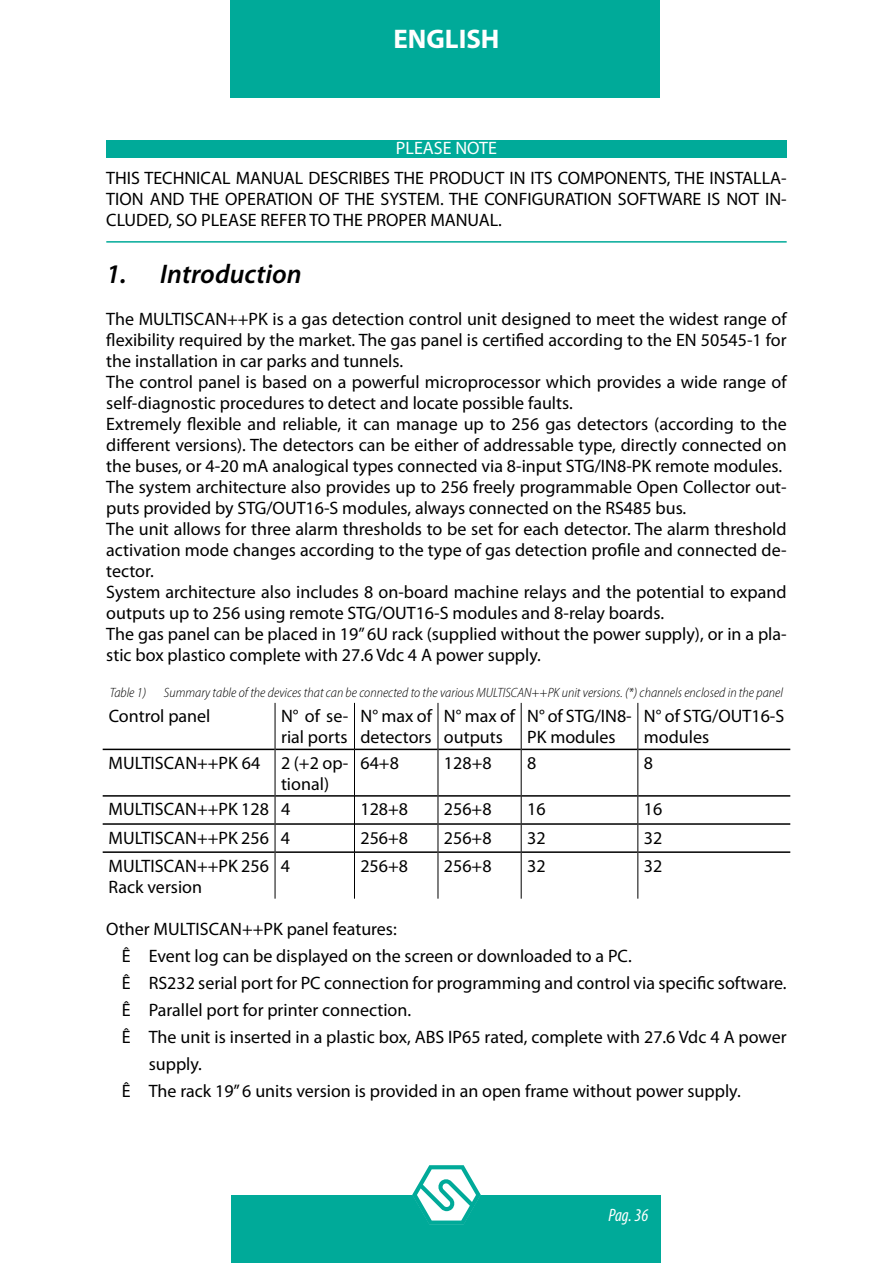
<style>
.page{position:relative;width:893px;height:1263px;background:#fff}
.page>*{position:absolute;margin:0;border:0;box-sizing:border-box;transform-origin:0 0}
.t1{font:italic 600 27px "Myriad Pro";color:#000}
.t2{font:700 27px "Myriad Pro";color:#fff}
.t3{font:18px/21px "Myriad Pro";color:#000}
.t4{font:18px "Myriad Pro";color:#fff}
.t5{font:italic condensed 18px "Myriad Pro";color:#fff}
.t6{font:italic 300 semi-condensed 13.5px "Myriad Pro";color:#000}
</style>
<div class="page">
<div style="left:232px;top:1195px;width:429px;height:68px;background:#0a9"></div>
<div style="left:230px;top:0;width:430px;height:98px;background:#0a9"></div>
<svg style="left:412px;top:1165px;width:69px;height:60px"></svg>
<hr style="left:103px;top:749px;width:172px;height:1px;background:#000">
<hr style="left:275px;top:749px;width:79px;height:1px;background:#000">
<hr style="left:355px;top:749px;width:83px;height:1px;background:#000">
<hr style="left:438px;top:749px;width:83px;height:1px;background:#000">
<hr style="left:522px;top:749px;width:115px;height:1px;background:#000">
<hr style="left:638px;top:749px;width:152px;height:1px;background:#000">
<hr style="left:103px;top:795px;width:172px;height:2px;background:#000">
<hr style="left:275px;top:795px;width:79px;height:2px;background:#000">
<hr style="left:355px;top:795px;width:83px;height:2px;background:#000">
<hr style="left:438px;top:795px;width:83px;height:2px;background:#000">
<hr style="left:522px;top:795px;width:115px;height:2px;background:#000">
<hr style="left:638px;top:795px;width:152px;height:2px;background:#000">
<hr style="left:103px;top:823px;width:172px;height:2px;background:#000">
<hr style="left:275px;top:823px;width:79px;height:2px;background:#000">
<hr style="left:355px;top:823px;width:83px;height:2px;background:#000">
<hr style="left:438px;top:823px;width:83px;height:2px;background:#000">
<hr style="left:522px;top:823px;width:115px;height:2px;background:#000">
<hr style="left:638px;top:823px;width:152px;height:2px;background:#000">
<hr style="left:103px;top:851px;width:172px;height:2px;background:#000">
<hr style="left:275px;top:851px;width:79px;height:2px;background:#000">
<hr style="left:355px;top:851px;width:83px;height:2px;background:#000">
<hr style="left:438px;top:851px;width:83px;height:2px;background:#000">
<hr style="left:522px;top:851px;width:115px;height:2px;background:#000">
<hr style="left:638px;top:851px;width:152px;height:2px;background:#000">
<hr style="left:275px;top:703px;width:1px;height:46px;background:#000">
<hr style="left:354px;top:703px;width:1px;height:46px;background:#000">
<hr style="left:438px;top:703px;width:1px;height:46px;background:#000">
<hr style="left:521px;top:703px;width:1px;height:46px;background:#000">
<hr style="left:637px;top:703px;width:1px;height:46px;background:#000">
<hr style="left:275px;top:749px;width:1px;height:47px;background:#000">
<hr style="left:354px;top:749px;width:1px;height:47px;background:#000">
<hr style="left:438px;top:749px;width:1px;height:47px;background:#000">
<hr style="left:521px;top:749px;width:1px;height:47px;background:#000">
<hr style="left:637px;top:749px;width:1px;height:47px;background:#000">
<svg style="left:275px;top:796px;width:1px;height:56px"></svg>
<svg style="left:354px;top:796px;width:1px;height:56px"></svg>
<svg style="left:438px;top:796px;width:1px;height:56px"></svg>
<svg style="left:521px;top:796px;width:1px;height:56px"></svg>
<svg style="left:637px;top:796px;width:1px;height:56px"></svg>
<hr style="left:275px;top:852px;width:1px;height:47px;background:#000">
<hr style="left:354px;top:852px;width:1px;height:47px;background:#000">
<hr style="left:438px;top:852px;width:1px;height:47px;background:#000">
<hr style="left:521px;top:852px;width:1px;height:47px;background:#000">
<hr style="left:637px;top:852px;width:1px;height:47px;background:#000">
<div style="left:106px;top:140px;width:681px;height:18px;background:#0a9"></div>
<hr style="left:106px;top:241px;width:681px;height:2px;background:#0a9">
<h1 class="t2" style="left:393px;top:22px;width:108px">ENGLISH</h1>
<p class="t4" style="left:396px;top:137px;width:103px">PLEASE NOTE</p>
<p class="t3" style="left:106px;top:167px;width:682px;text-align:justify">THIS TECHNICAL MANUAL DESCRIBES THE PRODUCT IN ITS COMPONENTS, THE INSTALLA-TION AND THE OPERATION OF THE SYSTEM. THE CONFIGURATION SOFTWARE IS NOT IN-CLUDED, SO PLEASE REFER TO THE PROPER MANUAL.</p>
<h1 class="t1" style="left:106px;top:256px;width:197px">1. Introduction</h1>
<p class="t3" style="left:106px;top:308px;width:682px">The MULTISCAN++PK is a gas detection control unit designed to meet the widest range of flexibility required by the market. The gas panel is certified according to the EN 50545-1 for the installation in car parks and tunnels.<br>The control panel is based on a powerful microprocessor which provides a wide range of self-diagnostic procedures to detect and locate possible faults.<br>Extremely flexible and reliable, it can manage up to 256 gas detectors (according to the different versions). The detectors can be either of addressable type, directly connected on the buses, or 4-20 mA analogical types connected via 8-input STG/IN8-PK remote modules.<br>The system architecture also provides up to 256 freely programmable Open Collector out&shy;puts provided by STG/OUT16-S modules, always connected on the RS485 bus.<br>The unit allows for three alarm thresholds to be set for each detector. The alarm threshold activation mode changes according to the type of gas detection profile and connected de&shy;tector.<br>System architecture also includes 8 on-board machine relays and the potential to expand outputs up to 256 using remote STG/OUT16-S modules and 8-relay boards.<br>The gas panel can be placed in 19’’ 6U rack (supplied without the power supply), or in a pla&shy;stic box plastico complete with 27.6 Vdc 4 A power supply.</p>
<p class="t6" style="left:110px;top:684px;width:38px">Table 1)</p>
<p class="t6" style="left:164px;top:684px;width:621px">Summary table of the devices that can be connected to the various MULTISCAN++PK unit versions. (*) channels enclosed in the panel</p>
<p class="t3" style="left:109px;top:705px;width:103px">Control panel</p>
<p class="t3" style="left:281px;top:705px;width:69px">N° of se&shy;rial ports</p>
<p class="t3" style="left:360px;top:705px;width:73px">N° max of detectors</p>
<p class="t3" style="left:444px;top:705px;width:73px">N° max of outputs</p>
<p class="t3" style="left:527px;top:705px;width:106px">N° of STG/IN8-<br>PK modules</p>
<p class="t3" style="left:644px;top:705px;width:142px">N° of STG/OUT16-S modules</p>
<p class="t3" style="left:281px;top:752px;width:69px;text-indent:-172px">MULTISCAN++PK 64 2 (+2 op&shy;tional)</p>
<p class="t3" style="left:360px;top:752px;width:40px">64+8</p>
<p class="t3" style="left:444px;top:752px;width:49px">128+8</p>
<p class="t3" style="left:527px;top:752px;width:11px">8</p>
<p class="t3" style="left:644px;top:752px;width:11px">8</p>
<p class="t3" style="left:109px;top:798px;width:183px">MULTISCAN++PK 128 4</p>
<p class="t3" style="left:360px;top:798px;width:49px">128+8</p>
<p class="t3" style="left:444px;top:798px;width:49px">256+8</p>
<p class="t3" style="left:527px;top:798px;width:20px">16</p>
<p class="t3" style="left:644px;top:798px;width:20px">16</p>
<p class="t3" style="left:109px;top:827px;width:183px">MULTISCAN++PK 256 4</p>
<p class="t3" style="left:360px;top:827px;width:49px">256+8</p>
<p class="t3" style="left:444px;top:827px;width:49px">256+8</p>
<p class="t3" style="left:527px;top:827px;width:20px">32</p>
<p class="t3" style="left:644px;top:827px;width:20px">32</p>
<p class="t3" style="left:109px;top:855px;width:162px">MULTISCAN++PK 256<br>Rack version</p>
<p class="t3" style="left:281px;top:855px;width:11px">4</p>
<p class="t3" style="left:360px;top:855px;width:49px">256+8</p>
<p class="t3" style="left:444px;top:855px;width:49px">256+8</p>
<p class="t3" style="left:527px;top:855px;width:20px">32</p>
<p class="t3" style="left:644px;top:855px;width:20px">32</p>
<p class="t3" style="left:106px;top:918px;width:292px">Other MULTISCAN++PK panel features:</p>
<p class="t3" style="left:122px;top:945px;width:512px">³ Event log can be displayed on the screen or downloaded to a PC.</p>
<p class="t3" style="left:122px;top:972px;width:666px">³ RS232 serial port for PC connection for programming and control via specific software.</p>
<p class="t3" style="left:122px;top:999px;width:291px">³ Parallel port for printer connection.</p>
<p class="t3" style="left:122px;top:1026px;width:666px">³ The unit is inserted in a plastic box, ABS IP65 rated, complete with 27.6 Vdc 4 A power</p>
<p class="t3" style="left:149px;top:1053px;width:55px">supply.</p>
<p class="t3" style="left:122px;top:1080px;width:620px">³ The rack 19” 6 units version is provided in an open frame without power supply.</p>
<p class="t5" style="left:608px;top:1204px;width:42px">Pag. 36</p>
</div>
